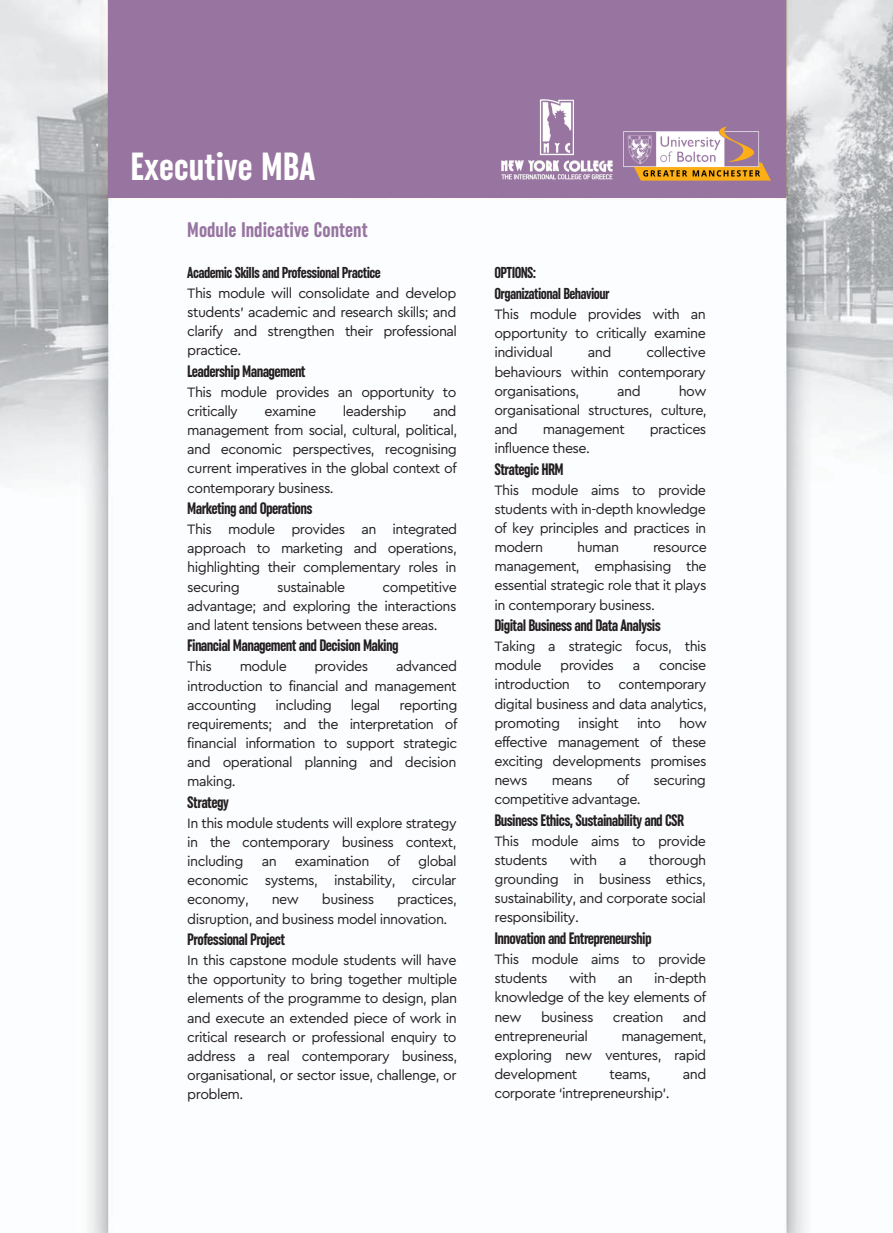
<style>
.page{position:relative;width:893px;height:1233px;background:#fff}
.page>*{position:absolute;margin:0;border:0;box-sizing:border-box;transform-origin:0 0}
.t1{font:39px "Uniform Pro Xcon Bld";color:#fff}
.t2{font:39px "IBM Plex Sans";color:#fff}
.t3{font:21px "Uniform Pro Xcon Bld";color:#9775a0}
.t4{font:16.5px "Uniform Pro Xcon Bld";letter-spacing:-.04em;color:#231f20}
.t5{font:15.75px "Uniform Pro Xcon Bld";letter-spacing:-.04em;color:#231f20}
.t6{font:14.25px/19.2px "Cera GR";letter-spacing:-.04em;color:#231f20;text-align:justify}
</style>
<div class="page">
<img style="left:0;top:0;width:892px;height:1233px">
<div style="left:109px;top:0;width:677px;height:197px;background:#9775a0"></div>
<img style="left:623px;top:126px;width:148px;height:55px">
<img style="left:501px;top:99px;width:111px;height:81px">
<p class="t1" style="left:130px;top:148px;width:186px">Executive MBA</p>
<p class="t2" style="left:153px;top:143px;width:240px">xecutive MBA</p>
<p class="t3" style="left:187px;top:220px;width:182px">Module Indicative Content</p>
<p class="t5" style="left:187px;top:265px;width:195px">Academic Skills and Professional Practice</p>
<p class="t6" style="left:187px;top:284px;width:271px">This module will consolidate and develop students’ academic and research skills; and clarify and strengthen their professional practice.</p>
<p class="t4" style="left:187px;top:363px;width:120px">Leadership Management</p>
<p class="t6" style="left:187px;top:383px;width:270px">This module provides an opportunity to critically</p>
<p class="t6" style="left:187px;top:402px;width:271px;text-indent:245px">and management from social, cultural, political, and economic perspectives, recognising current imperatives in the global context of contemporary business.</p>
<p class="t4" style="left:187px;top:501px;width:127px">Marketing and Operations</p>
<p class="t6" style="left:187px;top:520px;width:271px">This module provides an integrated approach to marketing and operations, highlighting their complementary roles in securing</p>
<p class="t6" style="left:264px;top:402px;width:53px">examine</p>
<p class="t6" style="left:342px;top:402px;width:65px">leadership</p>
<p class="t6" style="left:277px;top:578px;width:70px">sustainable</p>
<p class="t6" style="left:187px;top:578px;width:271px;text-indent:195px">competitive advantage; and exploring the interactions and latent tensions between these areas.</p>
<p class="t4" style="left:187px;top:638px;width:213px">Financial Management and Decision Making</p>
<p class="t6" style="left:187px;top:658px;width:26px">This</p>
<p class="t6" style="left:239px;top:658px;width:49px">module</p>
<p class="t6" style="left:314px;top:658px;width:55px">provides</p>
<p class="t6" style="left:187px;top:658px;width:271px;text-indent:209px">advanced introduction to financial and management accounting</p>
<p class="t6" style="left:275px;top:696px;width:58px">including</p>
<p class="t6" style="left:351px;top:696px;width:31px">legal</p>
<p class="t6" style="left:187px;top:696px;width:271px;text-indent:212px">reporting requirements; and the interpretation of financial information to support strategic and operational planning and decision making.</p>
<p class="t4" style="left:187px;top:794px;width:43px">Strategy</p>
<p class="t6" style="left:187px;top:814px;width:271px">In this module students will explore strategy in the contemporary business context, including</p>
<p class="t6" style="left:261px;top:852px;width:17px">an</p>
<p class="t6" style="left:295px;top:852px;width:76px">examination</p>
<p class="t6" style="left:387px;top:852px;width:14px">of</p>
<p class="t6" style="left:187px;top:852px;width:271px;text-indent:231px">global economic systems, instability, circular economy,</p>
<p class="t6" style="left:272px;top:891px;width:29px">new</p>
<p class="t6" style="left:322px;top:891px;width:54px">business</p>
<p class="t6" style="left:187px;top:891px;width:271px;text-indent:209px">practices, disruption, and business model innovation.</p>
<p class="t4" style="left:187px;top:932px;width:99px">Professional Project</p>
<p class="t6" style="left:187px;top:951px;width:271px">In this capstone module students will have the opportunity to bring together multiple elements of the programme to design, plan and execute an extended piece of work in critical research or professional enquiry to address a real contemporary business, organisational, or sector issue, challenge, or problem.</p>
<p class="t5" style="left:494px;top:265px;width:43px">OPTIONS:</p>
<p class="t5" style="left:494px;top:286px;width:116px">Organizational Behaviour</p>
<p class="t6" style="left:494px;top:305px;width:213px">This module provides with an opportunity to critically examine individual</p>
<p class="t6" style="left:494px;top:344px;width:213px;text-indent:152px">collective behaviours within contemporary organisations,</p>
<p class="t6" style="left:587px;top:344px;width:25px">and</p>
<p class="t6" style="left:494px;top:382px;width:214px;text-indent:184px">how organisational structures, culture, and</p>
<p class="t6" style="left:617px;top:382px;width:25px">and</p>
<p class="t6" style="left:542px;top:420px;width:83px">management</p>
<p class="t6" style="left:649px;top:420px;width:58px">practices</p>
<p class="t6" style="left:494px;top:439px;width:97px">influence these.</p>
<p class="t4" style="left:494px;top:461px;width:71px">Strategic HRM</p>
<p class="t6" style="left:494px;top:481px;width:213px">This module aims to provide students with in-depth knowledge of key principles and practices in modern</p>
<p class="t6" style="left:577px;top:538px;width:43px">human</p>
<p class="t6" style="left:494px;top:538px;width:214px;text-indent:158px">resource management, emphasising the essential strategic role that it plays in contemporary business.</p>
<p class="t4" style="left:494px;top:618px;width:168px">Digital Business and Data Analysis</p>
<p class="t6" style="left:494px;top:637px;width:213px">Taking a strategic focus, this module</p>
<p class="t6" style="left:560px;top:656px;width:55px">provides</p>
<p class="t6" style="left:632px;top:656px;width:9px">a</p>
<p class="t6" style="left:494px;top:656px;width:214px;text-indent:164px">concise introduction to contemporary digital business and data analytics, promoting</p>
<p class="t6" style="left:494px;top:714px;width:214px;text-indent:184px">how effective management of these exciting developments promises news</p>
<p class="t6" style="left:578px;top:714px;width:42px">insight</p>
<p class="t6" style="left:636px;top:714px;width:26px">into</p>
<p class="t6" style="left:551px;top:771px;width:42px">means</p>
<p class="t6" style="left:616px;top:771px;width:14px">of</p>
<p class="t6" style="left:653px;top:771px;width:54px">securing</p>
<p class="t6" style="left:494px;top:790px;width:148px">competitive advantage.</p>
<p class="t4" style="left:494px;top:812px;width:191px">Business Ethics, Sustainability and CSR</p>
<p class="t6" style="left:494px;top:832px;width:213px">This module aims to provide students</p>
<p class="t6" style="left:494px;top:851px;width:213px;text-indent:154px">thorough grounding in business ethics, sustainability, and corporate social responsibility.</p>
<p class="t4" style="left:494px;top:930px;width:159px">Innovation and Entrepreneurship</p>
<p class="t6" style="left:494px;top:950px;width:213px">This module aims to provide students</p>
<p class="t6" style="left:569px;top:851px;width:29px">with</p>
<p class="t6" style="left:619px;top:851px;width:9px">a</p>
<p class="t6" style="left:494px;top:969px;width:213px;text-indent:160px">in-depth knowledge of the key elements of new</p>
<p class="t6" style="left:568px;top:969px;width:29px">with</p>
<p class="t6" style="left:617px;top:969px;width:17px">an</p>
<p class="t6" style="left:541px;top:1008px;width:54px">business</p>
<p class="t6" style="left:612px;top:1008px;width:52px">creation</p>
<p class="t6" style="left:682px;top:1008px;width:25px">and</p>
<p class="t6" style="left:494px;top:1027px;width:95px">entrepreneurial</p>
<p class="t6" style="left:494px;top:1027px;width:214px;text-indent:127px">management, exploring new ventures, rapid development</p>
<p class="t6" style="left:609px;top:1065px;width:43px">teams,</p>
<p class="t6" style="left:682px;top:1065px;width:25px">and</p>
<p class="t6" style="left:494px;top:1084px;width:177px">corporate ‘intrepreneurship’.</p>
</div>
